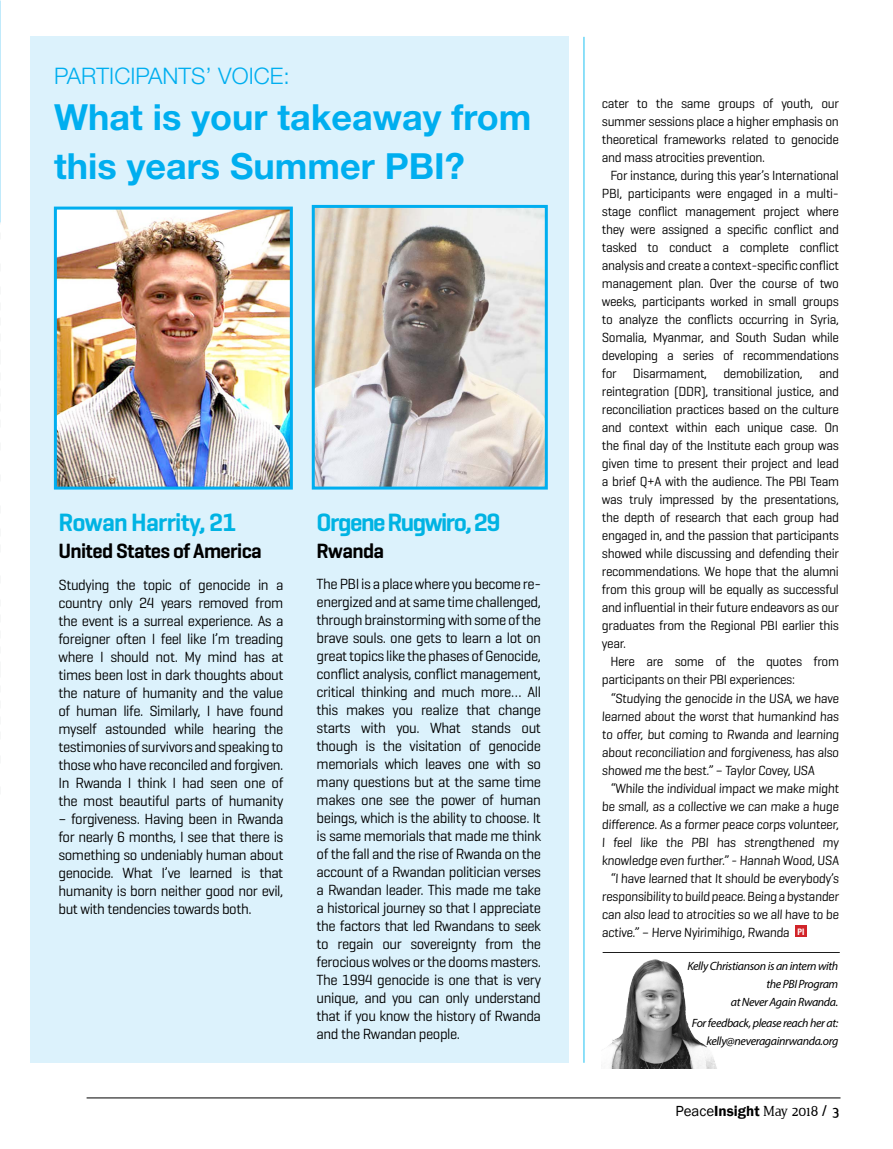
<style>
.page{position:relative;width:893px;height:1149px;background:#fff}
.page>*{position:absolute;margin:0;border:0;box-sizing:border-box;transform-origin:0 0}
.t1{font:700 36px/48.9px "Helvetica Neue LT Std";color:#00aeef}
.t2{font:600 25.5px "Geogrotesque";letter-spacing:-.06em;color:#00b3e3}
.t3{font:600 25.5px "Geogrotesque";letter-spacing:-.03em;color:#00b3e3}
.t4{font:300 22.8px "Helvetica Neue LT Std";color:#00aeef}
.t5{font:600 21px "Geogrotesque";letter-spacing:-.03em;color:#000}
.t6{font:15px/18px "Geogrotesque";letter-spacing:-.03em;color:#000;text-align:justify}
.t7{font:600 15px "Franklin Gothic";color:#000}
.t8{font:13.5px/18px "Geogrotesque";letter-spacing:-.025em;color:#000;text-align:justify}
.t9{font:italic 12px/18px "Myriad Pro";letter-spacing:-.03em;color:#000;text-align:right}
.t10{font:700 condensed 9px "Helvetica Neue LT Std";color:#fff}
.s1{font-weight:400}
.s2{font-family:"Jura";font-weight:400}
.s3{font-family:"Jura";font-weight:700}
</style>
<div class="page">
<hr style="left:87px;top:1097px;width:753px;height:1px;background:#000">
<div style="left:30px;top:36px;width:538px;height:1026px;background:#dcf2fc"></div>
<img style="left:58px;top:210px;width:231px;height:275px">
<div style="left:54px;top:206px;width:239px;height:283px;border:3px solid #00aeef"></div>
<img style="left:316px;top:209px;width:228px;height:276px">
<div style="left:312px;top:205px;width:236px;height:284px;border:3px solid #00aeef"></div>
<img style="left:602px;top:952px;width:115px;height:116px">
<hr style="left:603px;top:952px;width:237px;height:1px;background:#000">
<div style="left:796px;top:925px;width:11px;height:11px;background:#d12429"></div>
<hr style="left:584px;top:37px;width:1px;height:1025px;background:#1cc1f2">
<h3 class="t4" style="left:54px;top:62px;width:237px">PARTICIPANTS’ VOICE:</h3>
<h1 class="t1" style="left:54px;top:92px;width:479px">What is your takeaway from this years Summer PBI?</h1>
<h2 class="t3" style="left:58px;top:506px;width:180px">Rowan Harrity, 21</h2>
<h3 class="t5" style="left:58px;top:538px;width:205px">United States of America</h3>
<p class="t6" style="left:58px;top:575px;width:226px">Studying the topic of genocide in a country only 24 years removed from the event is a surreal experience. As a foreigner often I feel like I’m treading where I should not. My mind has at times been lost in dark thoughts about the nature of humanity and the value of human life. Similarly, I have found myself astounded while hearing the testimonies of survivors and speaking to those who have reconciled and forgiven.<br>In Rwanda I think I had seen one of the most beautiful parts of humanity</p>
<p class="t6" style="left:58px;top:809px;width:226px">– forgiveness. Having been in Rwanda for nearly 6 months, I see that there is something so undeniably human about genocide. What I’ve learned is that humanity is born neither good nor evil, but with tendencies towards both.</p>
<h2 class="t2" style="left:317px;top:505px;width:185px">Orgene Rugwiro, 29</h2>
<h3 class="t5" style="left:317px;top:537px;width:69px">Rwanda</h3>
<p class="t6" style="left:317px;top:574px;width:226px">The PBI is a place where you become re&shy;energized and at same time challenged, through brainstorming with some of the brave souls. one gets to learn a lot on great topics like the phases of Genocide, conflict analysis, conflict management, critical thinking and much more… All this makes you realize that change starts with you. What stands out though is the visitation of genocide memorials which leaves one with so many questions but at the same time makes one see the power of human beings, which is the ability to choose. It is same memorials that made me think of the fall and the rise of Rwanda on the account of a Rwandan politician verses a Rwandan leader. This made me take a historical journey so that I appreciate the factors that led Rwandans to seek to regain our sovereignty from the ferocious wolves or the dooms masters.<br>The 1994 genocide is one that is very unique, and you can only understand that if you know the history of Rwanda and the Rwandan people.</p>
<p class="t8" style="left:602px;top:94px;width:239px">cater to the same groups of youth, our summer sessions place a higher emphasis on theoretical frameworks related to genocide and mass atrocities prevention.</p>
<p class="t8" style="left:602px;top:166px;width:239px;text-indent:9px">For instance, during this year’s International PBI, participants were engaged in a multi&shy;stage conflict management project where they were assigned a specific conflict and tasked to conduct a complete conflict analysis and create a context-specific conflict management plan. Over the course of two weeks, participants worked in small groups to analyze the conflicts occurring in Syria, Somalia, Myanmar, and South Sudan while developing a series of recommendations for Disarmament, demobilization, and reintegration (DDR), transitional justice, and reconciliation practices based on the culture and context within each unique case. On the final day of the Institute each group was given time to present their project and lead a brief Q+A with the audience. The PBI Team was truly impressed by the presentations, the depth of research that each group had engaged in, and the passion that participants showed while discussing and defending their recommendations. We hope that the alumni from this group will be equally as successful and influential in their future endeavors as our graduates from the Regional PBI earlier this year.</p>
<p class="t8" style="left:602px;top:652px;width:239px;text-indent:9px">Here are some of the quotes from participants on their PBI experiences:</p>
<p class="t8" style="left:602px;top:688px;width:239px;text-indent:9px">“Studying the genocide in the USA, we have learned about the worst that humankind has to offer, but coming to Rwanda and learning about reconciliation and forgiveness, has also showed me the best.” – Taylor Covey, USA</p>
<p class="t8" style="left:610px;top:778px;width:231px">“While the individual impact we make might</p>
<p class="t8" style="left:602px;top:796px;width:239px">be small, as a collective we can make a huge</p>
<p class="t8" style="left:602px;top:814px;width:239px">difference. As a former peace corps volunteer,</p>
<p class="t8" style="left:602px;top:832px;width:239px">I feel like the PBI has strengthened my</p>
<p class="t8" style="left:602px;top:850px;width:239px">knowledge even further.” - Hannah Wood, USA</p>
<p class="t8" style="left:610px;top:868px;width:231px">“I have learned that It should be everybody’s</p>
<p class="t8" style="left:602px;top:886px;width:239px">responsibility to build peace. Being a bystander</p>
<p class="t8" style="left:602px;top:904px;width:239px">can also lead to atrocities so we all have to be</p>
<p class="t8" style="left:602px;top:922px;width:190px">active.” – Herve Nyirimihigo, Rwanda</p>
<p class="t9" style="left:687px;top:956px;width:152px">Kelly Christianson is an intern with the PBI Program<br>at Never Again Rwanda.</p>
<p class="t9" style="left:692px;top:1013px;width:148px">For feedback, please reach her at: kelly@neveragainrwanda.org</p>
<p class="t10" style="left:798px;top:925px;width:8px">PI</p>
<p class="t7" style="left:676px;top:1101px;width:165px"><span class="s1">Peace</span>Insight <span class="s2">May 2018</span> <span class="s3">/ 3</span></p>
</div>
